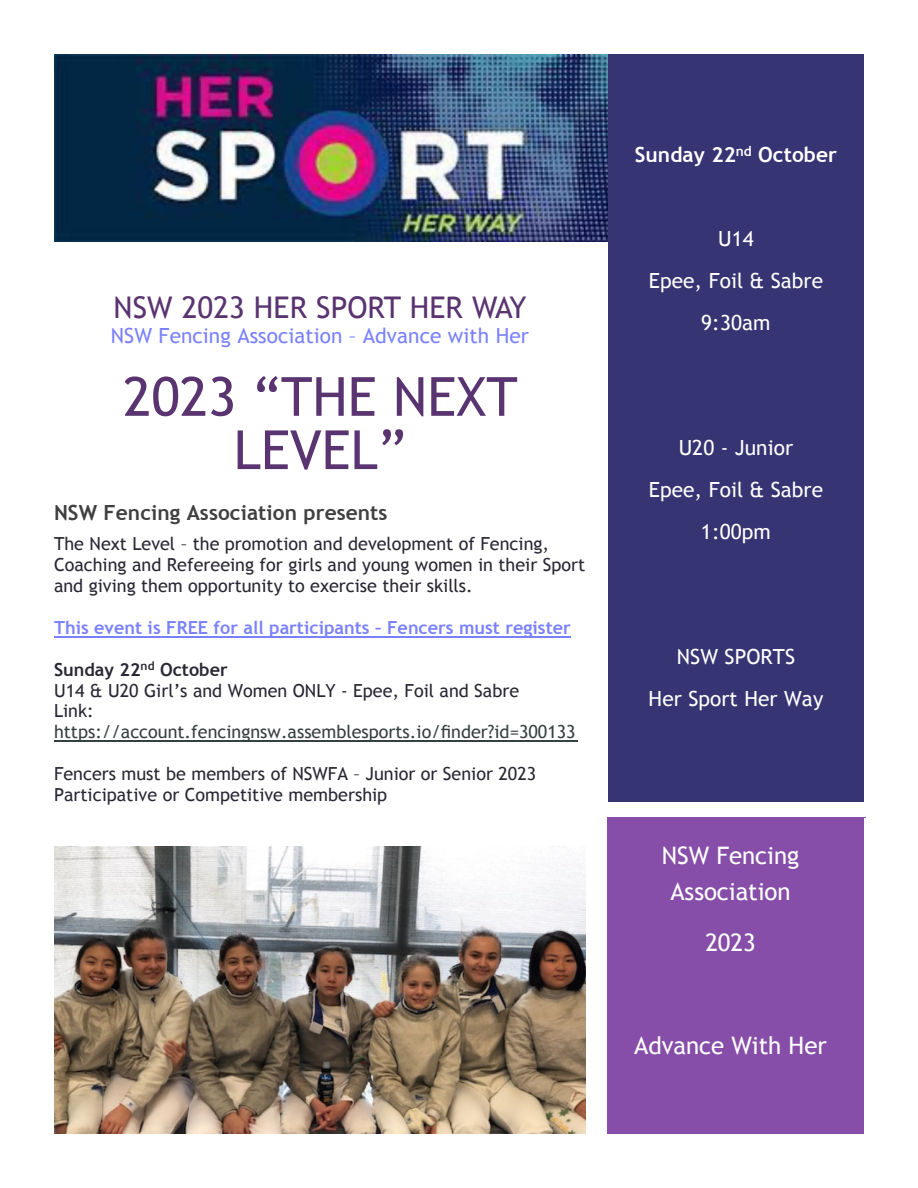
<style>
.page{position:relative;width:918px;height:1188px;background:#fff}
.page>*{position:absolute;margin:0;border:0;box-sizing:border-box;transform-origin:0 0}
.t1{font:54px/53.2px "Trebuchet MS";color:#593470;text-align:center}
.t2{font:29.85px "Trebuchet MS";color:#593470}
.t3{font:24.15px/36.3px "Trebuchet MS";color:#fff;text-align:center}
.t4{font:20.85px/41.7px "Trebuchet MS";letter-spacing:.005em;color:#fff;text-align:center}
.t5{font:20.85px "Trebuchet MS";letter-spacing:.005em;color:#7a81ff}
.t6{font:700 20.85px "Trebuchet MS";letter-spacing:.005em;color:#404040}
.t7{font:700 20.85px "Trebuchet MS";letter-spacing:.005em;color:#fff}
.t8{font:18px/20.9px "Trebuchet MS";color:#292733}
.t9{font:18px "Trebuchet MS";color:#374041}
.t10{font:700 18px "Trebuchet MS";color:#7a81ff}
.s1{font-weight:700}
</style>
<div class="page">
<div style="left:609px;top:54px;width:254px;height:89px;background:#363472"></div>
<hr style="left:863px;top:54px;width:1px;height:89px;background:#363472">
<div style="left:609px;top:143px;width:254px;height:42px;background:#363472"></div>
<hr style="left:863px;top:143px;width:1px;height:42px;background:#363472">
<div style="left:609px;top:185px;width:254px;height:41px;background:#363472"></div>
<hr style="left:863px;top:185px;width:1px;height:41px;background:#363472">
<div style="left:609px;top:226px;width:254px;height:42px;background:#363472"></div>
<hr style="left:863px;top:226px;width:1px;height:42px;background:#363472">
<div style="left:609px;top:268px;width:254px;height:42px;background:#363472"></div>
<hr style="left:863px;top:268px;width:1px;height:42px;background:#363472">
<div style="left:609px;top:310px;width:254px;height:42px;background:#363472"></div>
<hr style="left:863px;top:310px;width:1px;height:42px;background:#363472">
<div style="left:609px;top:352px;width:254px;height:41px;background:#363472"></div>
<hr style="left:863px;top:352px;width:1px;height:41px;background:#363472">
<div style="left:609px;top:393px;width:254px;height:43px;background:#363472"></div>
<hr style="left:863px;top:393px;width:1px;height:43px;background:#363472">
<div style="left:609px;top:436px;width:254px;height:41px;background:#363472"></div>
<hr style="left:863px;top:436px;width:1px;height:41px;background:#363472">
<div style="left:609px;top:477px;width:254px;height:42px;background:#363472"></div>
<hr style="left:863px;top:477px;width:1px;height:42px;background:#363472">
<div style="left:609px;top:519px;width:254px;height:42px;background:#363472"></div>
<hr style="left:863px;top:519px;width:1px;height:42px;background:#363472">
<div style="left:609px;top:561px;width:254px;height:42px;background:#363472"></div>
<hr style="left:863px;top:561px;width:1px;height:42px;background:#363472">
<div style="left:609px;top:603px;width:254px;height:41px;background:#363472"></div>
<hr style="left:863px;top:603px;width:1px;height:41px;background:#363472">
<div style="left:609px;top:644px;width:254px;height:43px;background:#363472"></div>
<hr style="left:863px;top:644px;width:1px;height:43px;background:#363472">
<div style="left:609px;top:687px;width:254px;height:41px;background:#363472"></div>
<hr style="left:863px;top:687px;width:1px;height:41px;background:#363472">
<div style="left:609px;top:728px;width:254px;height:74px;background:#363472"></div>
<hr style="left:609px;top:802px;width:254px;height:1px;background:#363472">
<hr style="left:863px;top:728px;width:1px;height:74px;background:#363472">
<div style="left:608px;top:818px;width:256px;height:60px;background:#864ea8"></div>
<hr style="left:608px;top:817px;width:258px;height:1px;background:#864ea8">
<div style="left:608px;top:878px;width:256px;height:51px;background:#864ea8"></div>
<div style="left:608px;top:929px;width:256px;height:51px;background:#864ea8"></div>
<div style="left:608px;top:980px;width:256px;height:51px;background:#864ea8"></div>
<div style="left:608px;top:1031px;width:256px;height:52px;background:#864ea8"></div>
<div style="left:608px;top:1083px;width:256px;height:51px;background:#864ea8"></div>
<hr style="left:608px;top:1134px;width:256px;height:1px;background:#864ea8">
<hr style="left:54px;top:636px;width:517px;height:2px;background:#7a81ff">
<hr style="left:54px;top:741px;width:523px;height:1px;background:#374041">
<img style="left:54px;top:54px;width:554px;height:188px">
<img style="left:54px;top:847px;width:532px;height:287px">
<h2 class="t2" style="left:114px;top:296px;width:414px">NSW 2023 HER SPORT HER WAY</h2>
<p class="t5" style="left:111px;top:328px;width:420px">NSW Fencing Association – Advance with Her</p>
<h1 class="t1" style="left:123px;top:375px;width:396px">2023 “THE NEXT<br>LEVEL”</h1>
<p class="t6" style="left:54px;top:504px;width:335px">NSW Fencing Association presents</p>
<p class="t8" style="left:54px;top:535px;width:533px">The Next Level – the promotion and development of Fencing,<br>Coaching and Refereeing for girls and young women in their Sport and giving them opportunity to exercise their skills.</p>
<p class="t10" style="left:54px;top:621px;width:518px">This event is FREE for all participants – Fencers must register</p>
<p class="t8" style="left:54px;top:661px;width:467px"><span class="s1">Sunday 22</span><sup>nd</sup> <span class="s1">October<br></span>U14 &amp; U20 Girl’s and Women ONLY - Epee, Foil and Sabre<br>Link:</p>
<p class="t9" style="left:54px;top:725px;width:523px">https://account.fencingnsw.assemblesports.io/finder?id=300133</p>
<p class="t8" style="left:54px;top:765px;width:484px;line-height:21.3px">Fencers must be members of NSWFA – Junior or Senior 2023<br>Participative or Competitive membership</p>
<p class="t7" style="left:635px;top:147px;width:204px">Sunday 22<sup>nd</sup> October</p>
<p class="t4" style="left:649px;top:220px;width:176px">U14<br>Epee, Foil &amp; Sabre<br>9:30am</p>
<p class="t4" style="left:649px;top:429px;width:176px">U20 - Junior<br>Epee, Foil &amp; Sabre<br>1:00pm</p>
<p class="t4" style="left:649px;top:638px;width:176px;line-height:42.2px">NSW SPORTS<br>Her Sport Her Way</p>
<h3 class="t3" style="left:662px;top:839px;width:139px">NSW Fencing<br>Association</h3>
<h3 class="t3" style="left:705px;top:927px;width:52px">2023</h3>
<h3 class="t3" style="left:634px;top:1029px;width:194px">Advance With Her</h3>
</div>
